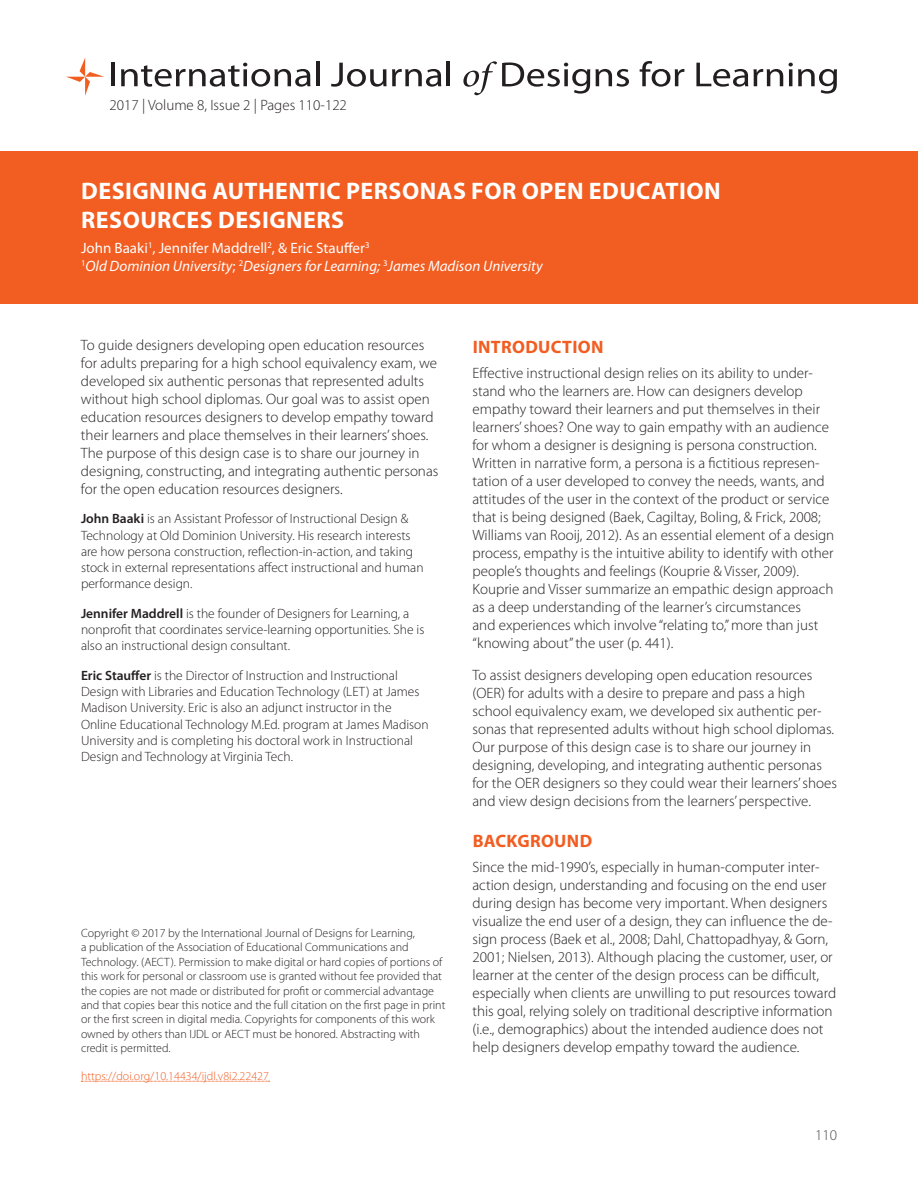
<style>
.page{position:relative;width:918px;height:1188px;background:#fff}
.page>*{position:absolute;margin:0;border:0;box-sizing:border-box;transform-origin:0 0}
.t1{font:700 24px/28.8px "Myriad Pro";letter-spacing:.02em;color:#fff}
.t2{font:700 18px "Myriad Pro";letter-spacing:.02em;color:#f25d21}
.Running_Text{font:300 15px/18px "Myriad Pro";color:#231f20}
.abstract{font:300 15px/18px "Myriad Pro";color:#231f20}
.authors{font:italic 15px/18px "Myriad Pro";color:#fff}
.t3{font:300 15px "Myriad Pro";color:#4b4c4d}
.bio{font:300 13.5px/16.2px "Myriad Pro";color:#231f20}
.Running_Text-2{font:300 12px/14.4px "Myriad Pro";color:#231f20}
.Running_Text-3{font:300 12px "Myriad Pro";color:#f25d21}
.s1{font-style:normal}
.s2{font-weight:600}
</style>
<div class="page">
<svg style="left:66px;top:58px;width:38px;height:38px"></svg>
<hr style="left:111px;top:63px;width:4px;height:23px;background:#231f20">
<svg style="left:121px;top:63px;width:190px;height:24px"></svg>
<hr style="left:316px;top:61px;width:3px;height:25px;background:#231f20">
<svg style="left:331px;top:63px;width:110px;height:24px"></svg>
<hr style="left:447px;top:61px;width:3px;height:25px;background:#231f20">
<svg style="left:463px;top:61px;width:127px;height:34px"></svg>
<svg style="left:596px;top:69px;width:33px;height:18px"></svg>
<svg style="left:640px;top:61px;width:44px;height:26px"></svg>
<svg style="left:696px;top:63px;width:52px;height:24px"></svg>
<svg style="left:754px;top:69px;width:29px;height:17px"></svg>
<svg style="left:789px;top:63px;width:48px;height:31px"></svg>
<div style="left:0;top:151px;width:918px;height:153px;background:#f25d21"></div>
<svg style="left:81px;top:1081px;width:189px;height:1px"></svg>
<p class="Running_Text" style="left:110px;top:96px;width:239px">2017 | Volume 8, Issue 2 | Pages 110-122</p>
<p class="t1" style="left:81px;top:177px;width:641px">DESIGNING AUTHENTIC PERSONAS FOR OPEN EDUCATION<br>RESOURCES DESIGNERS</p>
<p class="authors" style="left:81px;top:239px;width:463px"><span class="s1">John Baaki</span><sup>1</sup><span class="s1">, Jennifer Maddrell</span><sup>2</sup><span class="s1">, &amp; Eric Stauffer</span><sup>3<br>1</sup>Old Dominion University<span class="s1">;</span> <sup>2</sup>Designers for Learning; <sup>3</sup>James Madison University</p>
<p class="abstract" style="left:81px;top:336px;width:359px">To guide designers developing open education resources for adults preparing for a high school equivalency exam, we developed six authentic personas that represented adults without high school diplomas. Our goal was to assist open education resources designers to develop empathy toward their learners and place themselves in their learners’ shoes.<br>The purpose of this design case is to share our journey in designing, constructing, and integrating authentic personas for the open education resources designers.</p>
<p class="bio" style="left:81px;top:511px;width:344px"><span class="s2">John Baaki</span> is an Assistant Professor of Instructional Design &amp; Technology at Old Dominion University. His research interests are how persona construction, reflection-in-action, and taking stock in external representations affect instructional and human performance design.</p>
<p class="bio" style="left:81px;top:606px;width:345px"><span class="s2">Jennifer Maddrell</span> is the founder of Designers for Learning, a nonprofit that coordinates service-learning opportunities. She is also an instructional design consultant.</p>
<p class="bio" style="left:81px;top:668px;width:349px"><span class="s2">Eric Stauffer</span> is the Director of Instruction and Instructional Design with Libraries and Education Technology (LET) at James Madison University. Eric is also an adjunct instructor in the Online Educational Technology M.Ed. program at James Madison University and is completing his doctoral work in Instructional Design and Technology at Virginia Tech.</p>
<p class="Running_Text-2" style="left:81px;top:926px;width:366px">Copyright © 2017 by the International Journal of Designs for Learning,<br>a publication of the Association of Educational Communications and Technology. (AECT). Permission to make digital or hard copies of portions of this work for personal or classroom use is granted without fee provided that the copies are not made or distributed for profit or commercial advantage and that copies bear this notice and the full citation on the first page in print or the first screen in digital media. Copyrights for components of this work owned by others than IJDL or AECT must be honored. Abstracting with credit is permitted.</p>
<p class="Running_Text-3" style="left:81px;top:1069px;width:189px">https://doi.org/10.14434/ijdl.v8i2.22427</p>
<p class="t2" style="left:473px;top:337px;width:132px">INTRODUCTION</p>
<p class="Running_Text" style="left:472px;top:364px;width:363px">Effective instructional design relies on its ability to under&shy;stand who the learners are. How can designers develop empathy toward their learners and put themselves in their learners’ shoes? One way to gain empathy with an audience for whom a designer is designing is persona construction.<br>Written in narrative form, a persona is a fictitious represen&shy;tation of a user developed to convey the needs, wants, and attitudes of the user in the context of the product or service that is being designed (Baek, Cagiltay, Boling, &amp; Frick, 2008; Williams van Rooij, 2012). As an essential element of a design process, empathy is the intuitive ability to identify with other people’s thoughts and feelings (Kouprie &amp; Visser, 2009).<br>Kouprie and Visser summarize an empathic design approach as a deep understanding of the learner’s circumstances<br>and experiences which involve “relating to,” more than just “knowing about” the user (p. 441).</p>
<p class="Running_Text" style="left:472px;top:666px;width:366px">To assist designers developing open education resources (OER) for adults with a desire to prepare and pass a high school equivalency exam, we developed six authentic per&shy;sonas that represented adults without high school diplomas.<br>Our purpose of this design case is to share our journey in designing, developing, and integrating authentic personas for the OER designers so they could wear their learners’ shoes and view design decisions from the learners’ perspective.</p>
<p class="t2" style="left:473px;top:831px;width:121px">BACKGROUND</p>
<p class="Running_Text" style="left:472px;top:858px;width:365px">Since the mid-1990’s, especially in human-computer inter&shy;action design, understanding and focusing on the end user during design has become very important. When designers visualize the end user of a design, they can influence the de&shy;sign process (Baek et al., 2008; Dahl, Chattopadhyay, &amp; Gorn, 2001; Nielsen, 2013). Although placing the customer, user, or learner at the center of the design process can be difficult, especially when clients are unwilling to put resources toward this goal, relying solely on traditional descriptive information (i.e., demographics) about the intended audience does not help designers develop empathy toward the audience.</p>
<p class="t3" style="left:815px;top:1126px;width:23px">110</p>
</div>
